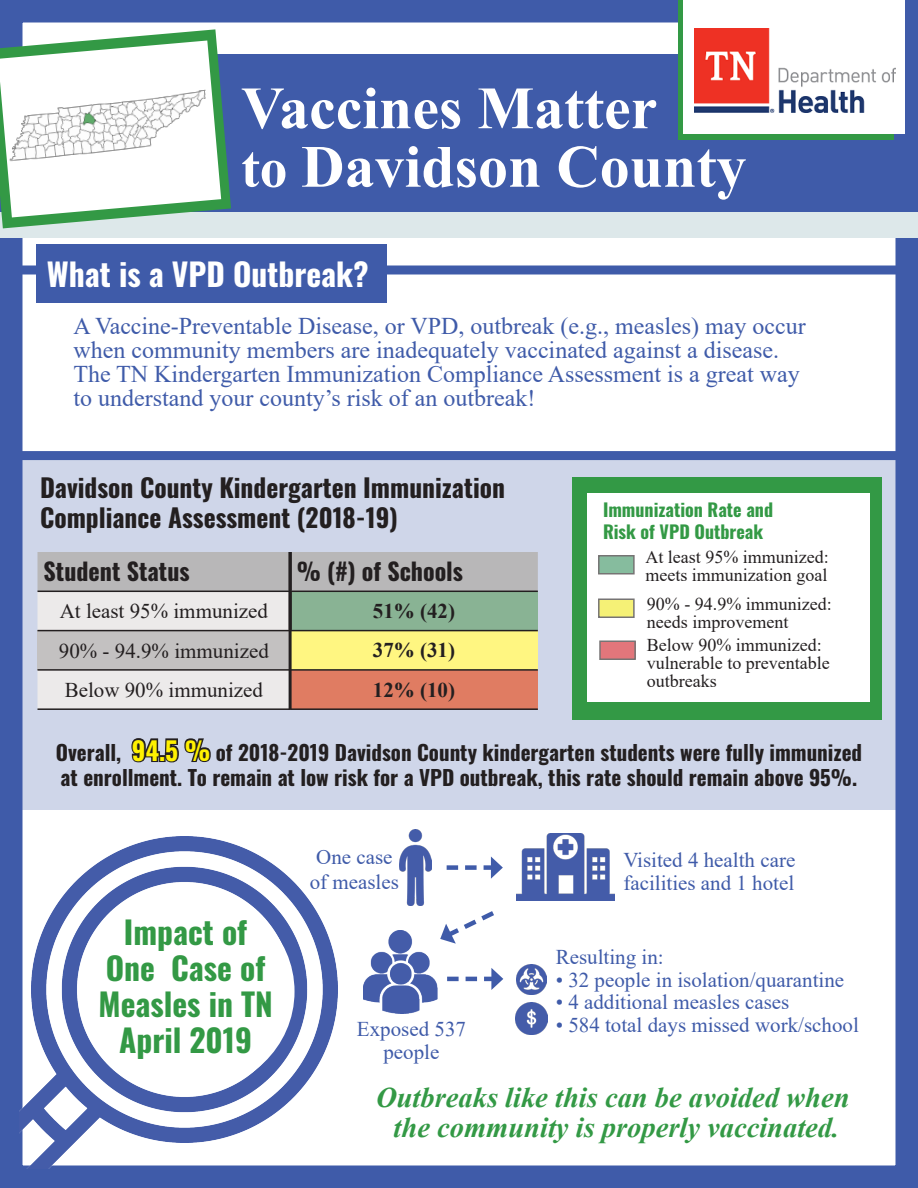
<style>
.page{position:relative;width:918px;height:1188px;background:#fff}
.page>*{position:absolute;margin:0;border:0;box-sizing:border-box;transform-origin:0 0}
.t1{font:700 60px "Times New Roman";color:#fff}
.t2{font:700 31.5px "Oswald";color:#339945}
.t3{font:700 31.5px "Oswald";color:#fff}
.t4{font:italic 700 28.5px "Times New Roman";color:#339945}
.t5{font:700 25.5px "Oswald";color:#231f20}
.t6{font:24px/24px "Times New Roman";color:#3f5ba9}
.t7{font:700 24px "Oswald";color:#231f20}
.t8{font:21px/22.5px "Times New Roman";color:#3f5ba9;text-align:center}
.t9{font:700 21px "Oswald";color:#231f20}
.t10{font:21px "Times New Roman";color:#231f20}
.t11{font:700 21px "Times New Roman";color:#231f20}
.t12{font:18px "Times New Roman";color:#231f20}
.t13{font:700 18px "Oswald";color:#339945}
.s1{font-size:55.5px}
.s2{font-size:25.5px}
</style>
<div class="page">
<div style="left:0;top:0;width:918px;height:1188px;border:22px solid #3f5ba9"></div>
<img style="left:19px;top:836px;width:319px;height:332px">
<div style="left:86px;top:891px;width:209px;height:201px;background:#fff;border-radius:50%"></div>
<div style="left:0;top:54px;width:918px;height:162px;background:#3f5ba9"></div>
<div style="left:0;top:212px;width:918px;height:26px;background:#dde8ea"></div>
<svg style="left:0;top:29px;width:231px;height:199px"></svg>
<svg style="left:0;top:41px;width:221px;height:176px;background:#d2e7d7"></svg>
<div style="left:678px;top:0;width:216px;height:139px;background:#339945"></div>
<div style="left:683px;top:0;width:221px;height:134px;background:#fff"></div>
<div style="left:22px;top:459px;width:874px;height:351px;background:#cfd6e9"></div>
<div style="left:9px;top:266px;width:904px;height:194px;border:9px solid #3f5ba9"></div>
<div style="left:36px;top:244px;width:351px;height:59px;background:#3f5ba9"></div>
<div style="left:573px;top:477px;width:309px;height:243px;background:#339945"></div>
<div style="left:587px;top:493px;width:283px;height:209px;background:#fff"></div>
<div style="left:599px;top:599px;width:35px;height:18px;background:#f5f176"></div>
<div style="left:600px;top:641px;width:35px;height:18px;background:#e2767b"></div>
<div style="left:599px;top:556px;width:35px;height:18px;background:#86bc9e"></div>
<svg style="left:38px;top:552px;width:500px;height:156px;background:#d0cecf"></svg>
<div style="left:290px;top:591px;width:248px;height:40px;background:#89b394"></div>
<div style="left:38px;top:631px;width:252px;height:39px;background:#c3c1c1"></div>
<div style="left:290px;top:631px;width:248px;height:39px;background:#fff681"></div>
<div style="left:290px;top:670px;width:248px;height:39px;background:#e07c62"></div>
<hr style="left:290px;top:630px;width:248px;height:1px;background:#231f20">
<hr style="left:38px;top:669px;width:252px;height:2px;background:#231f20">
<hr style="left:38px;top:708px;width:252px;height:2px;background:#231f20">
<hr style="left:38px;top:591px;width:252px;height:1px;background:#231f20">
<hr style="left:290px;top:591px;width:248px;height:1px;background:#231f20">
<hr style="left:38px;top:630px;width:252px;height:1px;background:#231f20">
<hr style="left:290px;top:669px;width:248px;height:2px;background:#231f20">
<hr style="left:290px;top:708px;width:248px;height:2px;background:#231f20">
<img style="left:695px;top:29px;width:200px;height:83px">
<img style="left:399px;top:829px;width:32px;height:77px">
<svg style="left:447px;top:856px;width:56px;height:23px"></svg>
<img style="left:516px;top:834px;width:98px;height:67px">
<svg style="left:440px;top:911px;width:54px;height:33px"></svg>
<img style="left:364px;top:930px;width:73px;height:83px">
<svg style="left:447px;top:968px;width:56px;height:22px"></svg>
<img style="left:516px;top:964px;width:30px;height:31px">
<img style="left:515px;top:1003px;width:33px;height:32px">
<img style="left:3px;top:87px;width:211px;height:81px">
<hr style="left:289px;top:552px;width:3px;height:158px;background:#231f20">
<p class="t1" style="left:241px;top:65px;width:418px">Vaccines Matter</p>
<p class="t1" style="left:241px;top:123px;width:507px"><span class="s1">to</span> Davidson County</p>
<p class="t3" style="left:47px;top:257px;width:323px">What is a VPD Outbreak?</p>
<p class="t6" style="left:73px;top:313px;width:734px">A Vaccine-Preventable Disease, or VPD, outbreak (e.g., measles) may occur when community members are inadequately vaccinated against a disease.<br>The TN Kindergarten Immunization Compliance Assessment is a great way to understand your county’s risk of an outbreak!</p>
<p class="t5" style="left:40px;top:474px;width:467px">Davidson County Kindergarten Immunization</p>
<p class="t5" style="left:40px;top:505px;width:359px">Compliance Assessment (2018-19)</p>
<p class="t7" style="left:44px;top:558px;width:148px">Student Status</p>
<p class="t7" style="left:297px;top:558px;width:168px">% (#) of Schools</p>
<p class="t10" style="left:60px;top:596px;width:210px">At least 95% immunized</p>
<p class="t11" style="left:373px;top:596px;width:84px">51% (42)</p>
<p class="t10" style="left:59px;top:636px;width:211px">90% - 94.9% immunized</p>
<p class="t11" style="left:373px;top:635px;width:84px">37% (31)</p>
<p class="t10" style="left:65px;top:675px;width:200px">Below 90% immunized</p>
<p class="t11" style="left:373px;top:674px;width:84px">12% (10)</p>
<p class="t13" style="left:603px;top:500px;width:172px">Immunization Rate and</p>
<p class="t13" style="left:603px;top:522px;width:162px">Risk of VPD Outbreak</p>
<p class="t12" style="left:645px;top:544px;width:185px">At least 95% immunized:</p>
<p class="t12" style="left:645px;top:562px;width:183px">meets immunization goal</p>
<p class="t12" style="left:647px;top:591px;width:186px">90% - 94.9% immunized:</p>
<p class="t12" style="left:647px;top:609px;width:143px">needs improvement</p>
<p class="t12" style="left:647px;top:633px;width:176px">Below 90% immunized:</p>
<p class="t12" style="left:647px;top:651px;width:184px">vulnerable to preventable</p>
<p class="t12" style="left:647px;top:669px;width:71px">outbreaks</p>
<p class="t9" style="left:56px;top:741px;width:808px">Overall, <span class="s2">94.5 %</span> of 2018-2019 Davidson County kindergarten students were fully immunized</p>
<p class="t9" style="left:61px;top:766px;width:798px">at enrollment. To remain at low risk for a VPD outbreak, this rate should remain above 95%.</p>
<p class="t2" style="left:124px;top:916px;width:125px">Impact of</p>
<p class="t2" style="left:106px;top:952px;width:161px">One Case of</p>
<p class="t2" style="left:99px;top:988px;width:176px">Measles in TN</p>
<p class="t2" style="left:119px;top:1024px;width:135px">April 2019</p>
<p class="t8" style="left:316px;top:845px;width:78px">One case</p>
<p class="t8" style="left:310px;top:870px;width:91px">of measles</p>
<p class="t8" style="left:357px;top:1017px;width:111px">Exposed 537 people</p>
<p class="t8" style="left:623px;top:848px;width:173px">Visited 4 health care</p>
<p class="t8" style="left:623px;top:871px;width:172px">facilities and 1 hotel</p>
<p class="t8" style="left:556px;top:945px;width:109px">Resulting in:</p>
<p class="t8" style="left:556px;top:968px;width:290px">• 32 people in isolation/quarantine</p>
<p class="t8" style="left:556px;top:990px;width:235px">• 4 additional measles cases</p>
<p class="t8" style="left:556px;top:1013px;width:305px">• 584 total days missed work/school</p>
<p class="t4" style="left:376px;top:1077px;width:475px">Outbreaks like this can be avoided when</p>
<p class="t4" style="left:394px;top:1107px;width:447px">the community is properly vaccinated.</p>
</div>
